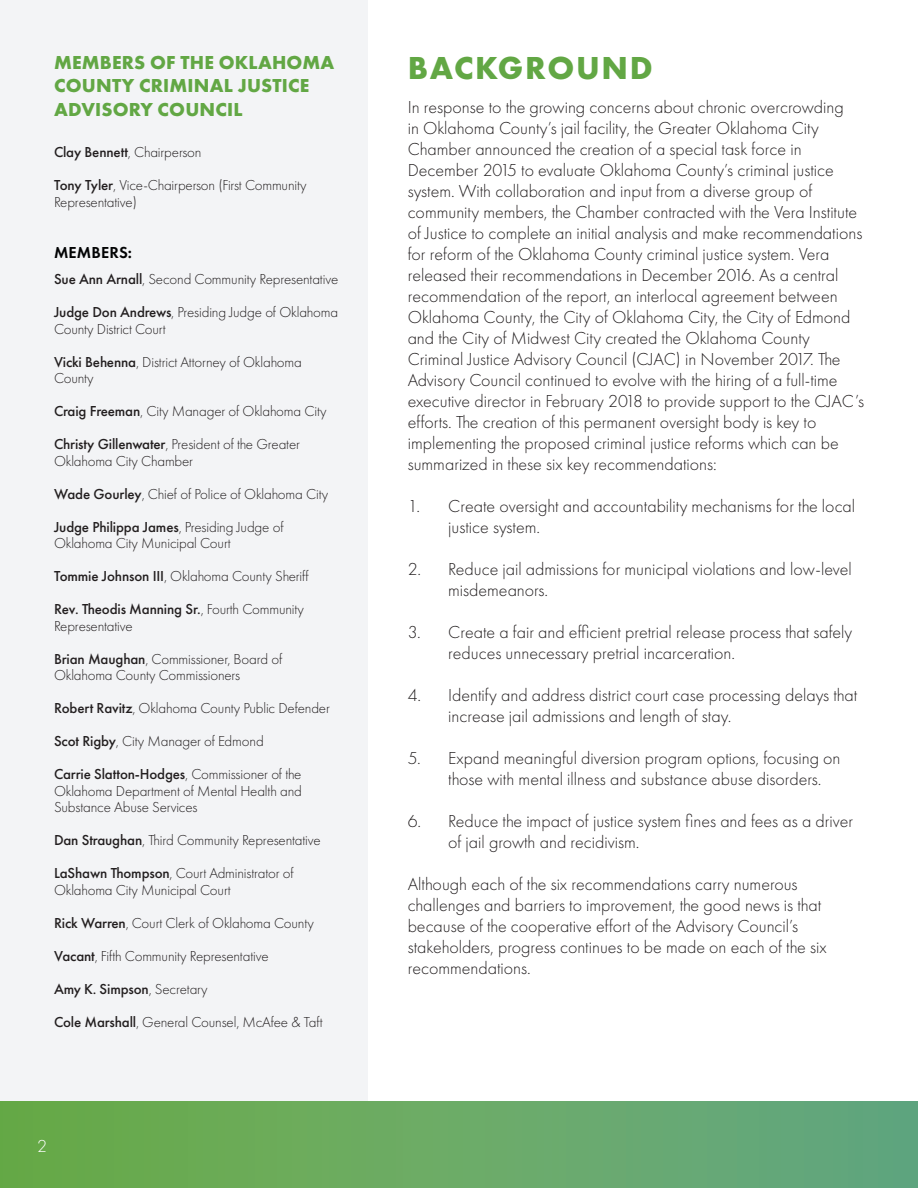
<style>
.page{position:relative;width:918px;height:1188px;background:#fff}
.page>*{position:absolute;margin:0;border:0;box-sizing:border-box;transform-origin:0 0}
.t1{font:700 33px "Futura PT";letter-spacing:.05em;color:#62a744}
.t2{font:700 19.5px/23.4px "Futura PT";letter-spacing:.01em;color:#62a744}
.t3{font:300 18px/21px "Futura PT";color:#231f20}
.t4{font:300 18px "Futura PT";color:#fff}
.t5{font:600 16.5px "Futura PT";letter-spacing:.01em;color:#020304}
.t6{font:300 15px/16.5px "Futura PT";letter-spacing:-.01em;color:#231f20}
.t7{font:500 15px "Futura PT";letter-spacing:-.01em;color:#231f20}
.s1{font-weight:500}
.s2{font-weight:300}
</style>
<div class="page">
<div style="left:0;top:0;width:367px;height:1188px;background:#f3f4f6"></div>
<div style="left:0;top:1102px;width:918px;height:86px;background:linear-gradient(to right,#6cac47,#64a783)"></div>
<p class="t2" style="left:54px;top:50px;width:282px">MEMBERS OF THE OKLAHOMA<br>COUNTY CRIMINAL JUSTICE<br>ADVISORY COUNCIL</p>
<p class="t6" style="left:54px;top:144px;width:149px"><span class="s1">Clay Bennett</span>, Chairperson</p>
<p class="t6" style="left:54px;top:177px;width:254px"><span class="s1">Tony Tyler</span>, Vice-Chairperson (First Community<br>Representative)</p>
<p class="t5" style="left:54px;top:242px;width:79px">MEMBERS:</p>
<p class="t6" style="left:54px;top:271px;width:286px"><span class="s1">Sue Ann Arnall</span>, Second Community Representative</p>
<p class="t6" style="left:54px;top:304px;width:286px"><span class="s1">Judge Don Andrews</span>, Presiding Judge of Oklahoma<br>County District Court</p>
<p class="t6" style="left:54px;top:354px;width:249px"><span class="s1">Vicki Behenna</span>, District Attorney of Oklahoma<br>County</p>
<p class="t6" style="left:54px;top:403px;width:274px"><span class="s1">Craig Freeman</span>, City Manager of Oklahoma City</p>
<p class="t6" style="left:54px;top:436px;width:248px"><span class="s1">Christy Gillenwater</span>, President of the Greater<br>Oklahoma City Chamber</p>
<p class="t6" style="left:54px;top:486px;width:276px"><span class="s1">Wade Gourley</span>, Chief of Police of Oklahoma City</p>
<p class="t6" style="left:54px;top:519px;width:231px"><span class="s1">Judge Philippa James</span>, Presiding Judge of<br>Oklahoma City Municipal Court</p>
<p class="t6" style="left:54px;top:568px;width:256px"><span class="s1">Tommie Johnson III</span>, Oklahoma County Sheriff</p>
<p class="t6" style="left:54px;top:601px;width:252px"><span class="s1">Rev. Theodis Manning Sr.</span>, Fourth Community<br>Representative</p>
<p class="t6" style="left:54px;top:651px;width:230px"><span class="s1">Brian Maughan</span>, Commissioner, Board of<br>Oklahoma County Commissioners</p>
<p class="t6" style="left:54px;top:700px;width:277px"><span class="s1">Robert Ravitz</span>, Oklahoma County Public Defender</p>
<p class="t6" style="left:54px;top:733px;width:211px"><span class="s1">Scot Rigby</span>, City Manager of Edmond</p>
<p class="t6" style="left:54px;top:766px;width:249px;text-align:justify"><span class="s1">Carrie Slatton-Hodges</span>, Commissioner of the Oklahoma Department of Mental Health and Substance Abuse Services</p>
<p class="t6" style="left:54px;top:832px;width:268px"><span class="s1">Dan Straughan</span>, Third Community Representative</p>
<p class="t6" style="left:54px;top:865px;width:241px"><span class="s1">LaShawn Thompson</span>, Court Administrator of<br>Oklahoma City Municipal Court</p>
<p class="t6" style="left:54px;top:915px;width:261px"><span class="s1">Rick Warren</span>, Court Clerk of Oklahoma County</p>
<p class="t6" style="left:54px;top:948px;width:216px"><span class="s1">Vacant</span>, Fifth Community Representative</p>
<p class="t7" style="left:54px;top:980px;width:155px">Amy K. Simpson<span class="s2">, Secretary</span></p>
<p class="t6" style="left:54px;top:1014px;width:270px"><span class="s1">Cole Marshall</span>, General Counsel, McAfee &amp; Taft</p>
<p class="t4" style="left:37px;top:1135px;width:11px">2</p>
<p class="t1" style="left:408px;top:47px;width:246px">BACKGROUND</p>
<p class="t3" style="left:408px;top:97px;width:458px">In response to the growing concerns about chronic overcrowding<br>in Oklahoma County’s jail facility, the Greater Oklahoma City Chamber announced the creation of a special task force in December 2015 to evaluate Oklahoma County’s criminal justice system. With collaboration and input from a diverse group of community members, the Chamber contracted with the Vera Institute of Justice to complete an initial analysis and make recommendations for reform of the Oklahoma County criminal justice system. Vera released their recommendations in December 2016. As a central recommendation of the report, an interlocal agreement between Oklahoma County, the City of Oklahoma City, the City of Edmond and the City of Midwest City created the Oklahoma County Criminal Justice Advisory Council (CJAC) in November 2017. The Advisory Council continued to evolve with the hiring of a full-time executive director in February 2018 to provide support to the CJAC’s efforts. The creation of this permanent oversight body is key to implementing the proposed criminal justice reforms which can be summarized in these six key recommendations:</p>
<p class="t3" style="left:448px;top:496px;width:409px;text-indent:-40px">1. Create oversight and accountability mechanisms for the local justice system.</p>
<p class="t3" style="left:448px;top:559px;width:405px;text-indent:-40px">2. Reduce jail admissions for municipal violations and low-level misdemeanors.</p>
<p class="t3" style="left:448px;top:622px;width:406px;text-indent:-40px">3. Create a fair and efficient pretrial release process that safely reduces unnecessary pretrial incarceration.</p>
<p class="t3" style="left:448px;top:685px;width:411px;text-indent:-40px">4. Identify and address district court case processing delays that increase jail admissions and length of stay.</p>
<p class="t3" style="left:448px;top:748px;width:394px;text-indent:-40px">5. Expand meaningful diversion program options, focusing on those with mental illness and substance abuse disorders.</p>
<p class="t3" style="left:448px;top:811px;width:406px;text-indent:-40px">6. Reduce the impact of justice system fines and fees as a driver of jail growth and recidivism.</p>
<p class="t3" style="left:408px;top:874px;width:420px">Although each of the six recommendations carry numerous challenges and barriers to improvement, the good news is that because of the cooperative effort of the Advisory Council’s stakeholders, progress continues to be made on each of the six recommendations.</p>
</div>
